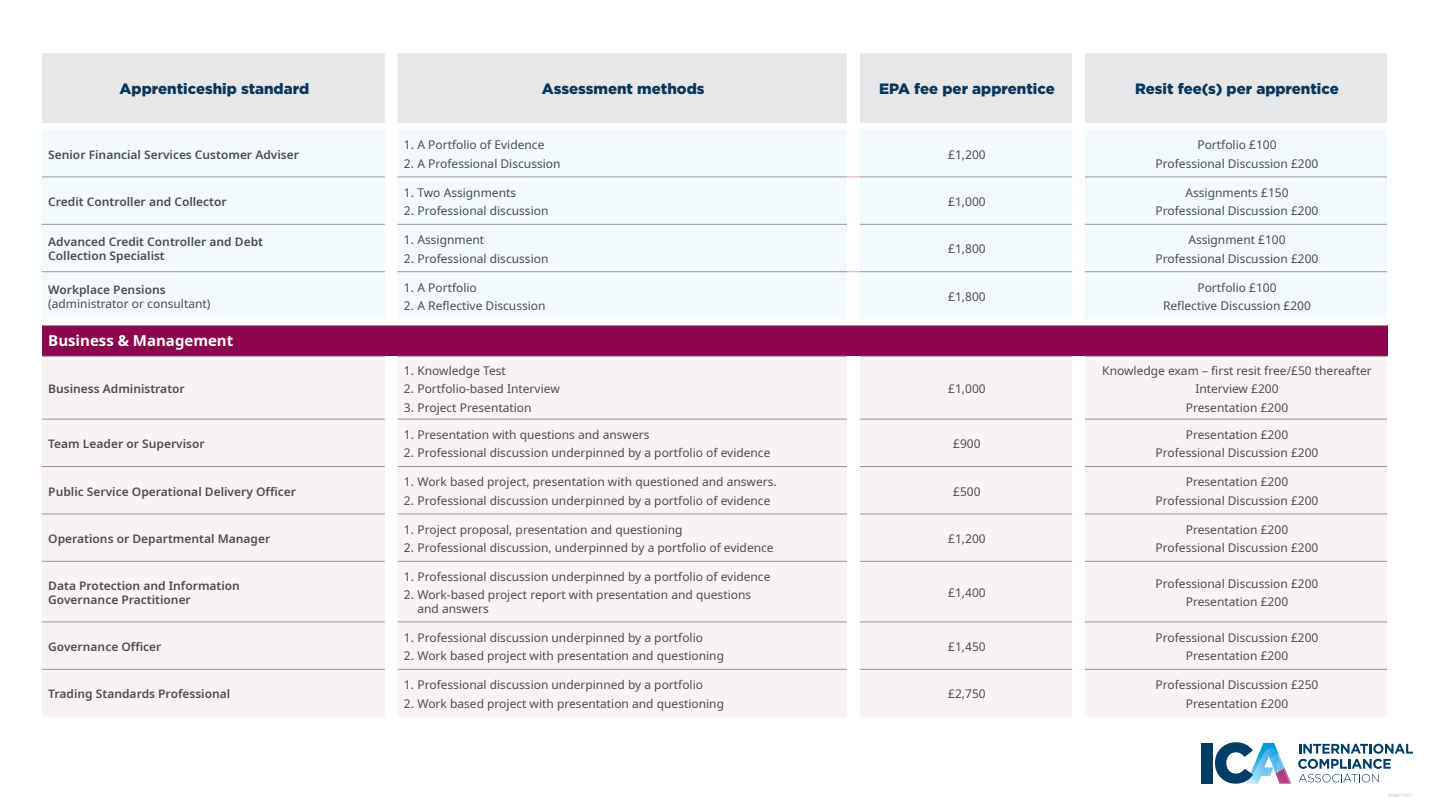
<style>
.page{position:relative;width:1440px;height:810px;background:#fff}
.page>*{position:absolute;margin:0;border:0;box-sizing:border-box;transform-origin:0 0}
.t1{font:900 15px "Gotham";color:#09375c}
.Header_-_Content{font:700 15px "Noto Sans";color:#fff}
.BODY{font:12px/14.2px "Noto Sans";color:#4d4d4f}
.BODY-2{font:600 12px/14.2px "Noto Sans";color:#4d4d4f}
.t2{font:4.5px "Noto Sans";color:#bcbec0}
.s1{font-weight:600}
</style>
<div class="page">
<svg style="left:1215px;top:742px;width:76px;height:42px"></svg>
<div style="left:1201px;top:743px;width:11px;height:41px;background:#013d65"></div>
<svg style="left:1298px;top:744px;width:115px;height:38px"></svg>
<div style="left:42px;top:53px;width:1345px;height:70px;background:#e6e7e8"></div>
<svg style="left:847px;top:53px;width:238px;height:70px;background:#e8e9ea"></svg>
<div style="left:42px;top:130px;width:1345px;height:189px;background:#f2fafd"></div>
<div style="left:42px;top:325px;width:1345px;height:31px;background:#8d044e"></div>
<div style="left:42px;top:356px;width:1345px;height:360px;background:#f9f3f6"></div>
<hr style="left:398px;top:177px;width:449px;height:1px;background:#989899">
<hr style="left:860px;top:177px;width:212px;height:1px;background:#989899">
<hr style="left:1085px;top:177px;width:302px;height:1px;background:#989899">
<hr style="left:398px;top:224px;width:449px;height:1px;background:#989899">
<hr style="left:860px;top:224px;width:212px;height:1px;background:#989899">
<hr style="left:1085px;top:224px;width:302px;height:1px;background:#989899">
<hr style="left:398px;top:271px;width:449px;height:1px;background:#989899">
<hr style="left:860px;top:271px;width:212px;height:1px;background:#989899">
<hr style="left:1085px;top:271px;width:302px;height:1px;background:#989899">
<hr style="left:398px;top:356px;width:449px;height:1px;background:#989899">
<hr style="left:860px;top:356px;width:212px;height:1px;background:#989899">
<hr style="left:1085px;top:356px;width:302px;height:1px;background:#989899">
<hr style="left:398px;top:419px;width:449px;height:1px;background:#989899">
<hr style="left:860px;top:419px;width:212px;height:1px;background:#989899">
<hr style="left:1085px;top:419px;width:302px;height:1px;background:#989899">
<hr style="left:398px;top:466px;width:449px;height:1px;background:#989899">
<hr style="left:860px;top:466px;width:212px;height:1px;background:#989899">
<hr style="left:1085px;top:466px;width:302px;height:1px;background:#989899">
<hr style="left:398px;top:514px;width:449px;height:1px;background:#989899">
<hr style="left:860px;top:514px;width:212px;height:1px;background:#989899">
<hr style="left:1085px;top:514px;width:302px;height:1px;background:#989899">
<hr style="left:398px;top:561px;width:449px;height:1px;background:#989899">
<hr style="left:860px;top:561px;width:212px;height:1px;background:#989899">
<hr style="left:1085px;top:561px;width:302px;height:1px;background:#989899">
<hr style="left:398px;top:622px;width:449px;height:1px;background:#989899">
<hr style="left:860px;top:622px;width:212px;height:1px;background:#989899">
<hr style="left:1085px;top:622px;width:302px;height:1px;background:#989899">
<hr style="left:398px;top:669px;width:449px;height:1px;background:#989899">
<hr style="left:860px;top:669px;width:212px;height:1px;background:#989899">
<hr style="left:1085px;top:669px;width:302px;height:1px;background:#989899">
<hr style="left:42px;top:177px;width:343px;height:1px;background:#989899">
<hr style="left:42px;top:224px;width:343px;height:1px;background:#989899">
<hr style="left:42px;top:271px;width:343px;height:1px;background:#989899">
<hr style="left:42px;top:325px;width:343px;height:1px;background:#989899">
<svg style="left:385px;top:325px;width:13px;height:1px"></svg>
<hr style="left:398px;top:325px;width:449px;height:1px;background:#989899">
<svg style="left:847px;top:325px;width:13px;height:1px"></svg>
<hr style="left:860px;top:325px;width:212px;height:1px;background:#989899">
<svg style="left:1072px;top:325px;width:13px;height:1px"></svg>
<hr style="left:1085px;top:325px;width:302px;height:1px;background:#989899">
<hr style="left:42px;top:356px;width:343px;height:1px;background:#989899">
<hr style="left:42px;top:419px;width:343px;height:1px;background:#989899">
<hr style="left:42px;top:466px;width:343px;height:1px;background:#989899">
<hr style="left:42px;top:514px;width:343px;height:1px;background:#989899">
<hr style="left:42px;top:561px;width:343px;height:1px;background:#989899">
<hr style="left:42px;top:622px;width:343px;height:1px;background:#989899">
<hr style="left:42px;top:669px;width:343px;height:1px;background:#989899">
<svg style="left:847px;top:177px;width:13px;height:1px"></svg>
<svg style="left:847px;top:271px;width:13px;height:1px"></svg>
<p class="t1" style="left:120px;top:79px;width:191px">Apprenticeship standard</p>
<p class="t1" style="left:542px;top:79px;width:164px">Assessment methods</p>
<p class="t1" style="left:879px;top:79px;width:177px">EPA fee per apprentice</p>
<p class="t1" style="left:1135px;top:79px;width:205px">Resit fee(s) per apprentice</p>
<p class="BODY-2" style="left:48px;top:147px;width:252px">Senior Financial Services Customer Adviser</p>
<p class="BODY-2" style="left:48px;top:195px;width:180px">Credit Controller and Collector</p>
<p class="BODY" style="left:404px;top:138px;width:142px">1. A Portfolio of Evidence</p>
<p class="BODY" style="left:404px;top:157px;width:158px">2. A Professional Discussion</p>
<p class="BODY" style="left:404px;top:186px;width:114px">1. Two Assignments</p>
<p class="BODY" style="left:404px;top:204px;width:146px">2. Professional discussion</p>
<p class="BODY-2" style="left:48px;top:235px;width:216px">Advanced Credit Controller and Debt<br>Collection Specialist</p>
<p class="BODY" style="left:404px;top:233px;width:82px">1. Assignment</p>
<p class="BODY" style="left:404px;top:251px;width:146px">2. Professional discussion</p>
<p class="BODY" style="left:48px;top:282px;width:164px"><span class="s1">Workplace Pensions </span>(administrator or consultant)</p>
<p class="BODY" style="left:404px;top:280px;width:74px">1. A Portfolio</p>
<p class="BODY" style="left:404px;top:299px;width:143px">2. A Reflective Discussion</p>
<p class="Header_-_Content" style="left:48px;top:330px;width:187px">Business &amp; Management</p>
<p class="BODY-2" style="left:48px;top:382px;width:138px">Business Administrator</p>
<p class="BODY-2" style="left:48px;top:437px;width:158px">Team Leader or Supervisor</p>
<p class="BODY-2" style="left:48px;top:484px;width:249px">Public Service Operational Delivery Officer</p>
<p class="BODY-2" style="left:48px;top:532px;width:224px">Operations or Departmental Manager</p>
<p class="BODY" style="left:404px;top:363px;width:103px">1. Knowledge Test</p>
<p class="BODY" style="left:404px;top:382px;width:157px">2. Portfolio-based Interview</p>
<p class="BODY" style="left:404px;top:400px;width:129px">3. Project Presentation</p>
<p class="BODY" style="left:404px;top:428px;width:247px">1. Presentation with questions and answers</p>
<p class="BODY" style="left:404px;top:446px;width:368px">2. Professional discussion underpinned by a portfolio of evidence</p>
<p class="BODY" style="left:404px;top:475px;width:374px">1. Work based project, presentation with questioned and answers.</p>
<p class="BODY" style="left:404px;top:494px;width:368px">2. Professional discussion underpinned by a portfolio of evidence</p>
<p class="BODY" style="left:404px;top:523px;width:280px">1. Project proposal, presentation and questioning</p>
<p class="BODY" style="left:404px;top:541px;width:371px">2. Professional discussion, underpinned by a portfolio of evidence</p>
<p class="BODY" style="left:948px;top:147px;width:39px">£1,200</p>
<p class="BODY" style="left:948px;top:195px;width:39px">£1,000</p>
<p class="BODY" style="left:948px;top:242px;width:39px">£1,800</p>
<p class="BODY" style="left:948px;top:290px;width:39px">£1,800</p>
<p class="BODY" style="left:948px;top:382px;width:39px">£1,000</p>
<p class="BODY" style="left:953px;top:437px;width:29px">£900</p>
<p class="BODY" style="left:953px;top:484px;width:29px">£500</p>
<p class="BODY" style="left:948px;top:532px;width:39px">£1,200</p>
<p class="BODY-2" style="left:48px;top:579px;width:193px">Data Protection and Information<br>Governance Practitioner</p>
<p class="BODY-2" style="left:48px;top:640px;width:115px">Governance Officer</p>
<p class="BODY-2" style="left:48px;top:687px;width:183px">Trading Standards Professional</p>
<p class="BODY" style="left:404px;top:569px;width:368px">1. Professional discussion underpinned by a portfolio of evidence</p>
<p class="BODY" style="left:417px;top:588px;width:335px;text-indent:-14px">2. Work-based project report with presentation and questions and answers</p>
<p class="BODY" style="left:948px;top:586px;width:39px">£1,400</p>
<p class="BODY" style="left:404px;top:631px;width:301px">1. Professional discussion underpinned by a portfolio</p>
<p class="BODY" style="left:404px;top:649px;width:322px">2. Work based project with presentation and questioning</p>
<p class="BODY" style="left:404px;top:678px;width:301px">1. Professional discussion underpinned by a portfolio</p>
<p class="BODY" style="left:404px;top:696px;width:322px">2. Work based project with presentation and questioning</p>
<p class="BODY" style="left:948px;top:640px;width:39px">£1,450</p>
<p class="BODY" style="left:948px;top:687px;width:39px">£2,750</p>
<p class="BODY" style="left:1197px;top:138px;width:81px">Portfolio £100</p>
<p class="BODY" style="left:1156px;top:157px;width:164px">Professional Discussion £200</p>
<p class="BODY" style="left:1185px;top:186px;width:105px">Assignments £150</p>
<p class="BODY" style="left:1156px;top:204px;width:164px">Professional Discussion £200</p>
<p class="BODY" style="left:1188px;top:233px;width:99px">Assignment £100</p>
<p class="BODY" style="left:1156px;top:251px;width:164px">Professional Discussion £200</p>
<p class="BODY" style="left:1197px;top:280px;width:81px">Portfolio £100</p>
<p class="BODY" style="left:1163px;top:299px;width:150px">Reflective Discussion £200</p>
<p class="BODY" style="left:1102px;top:363px;width:271px">Knowledge exam – first resit free/£50 thereafter</p>
<p class="BODY" style="left:1195px;top:382px;width:85px">Interview £200</p>
<p class="BODY" style="left:1186px;top:400px;width:104px">Presentation £200</p>
<p class="BODY" style="left:1186px;top:428px;width:104px">Presentation £200</p>
<p class="BODY" style="left:1156px;top:446px;width:164px">Professional Discussion £200</p>
<p class="BODY" style="left:1186px;top:475px;width:104px">Presentation £200</p>
<p class="BODY" style="left:1156px;top:494px;width:164px">Professional Discussion £200</p>
<p class="BODY" style="left:1186px;top:523px;width:104px">Presentation £200</p>
<p class="BODY" style="left:1156px;top:541px;width:164px">Professional Discussion £200</p>
<p class="BODY" style="left:1156px;top:577px;width:164px">Professional Discussion £200</p>
<p class="BODY" style="left:1186px;top:595px;width:104px">Presentation £200</p>
<p class="BODY" style="left:1156px;top:631px;width:164px">Professional Discussion £200</p>
<p class="BODY" style="left:1186px;top:649px;width:104px">Presentation £200</p>
<p class="BODY" style="left:1156px;top:678px;width:164px">Professional Discussion £250</p>
<p class="BODY" style="left:1186px;top:696px;width:104px">Presentation £200</p>
<p class="t2" style="left:1389px;top:792px;width:26px">ICAW17417</p>
</div>
